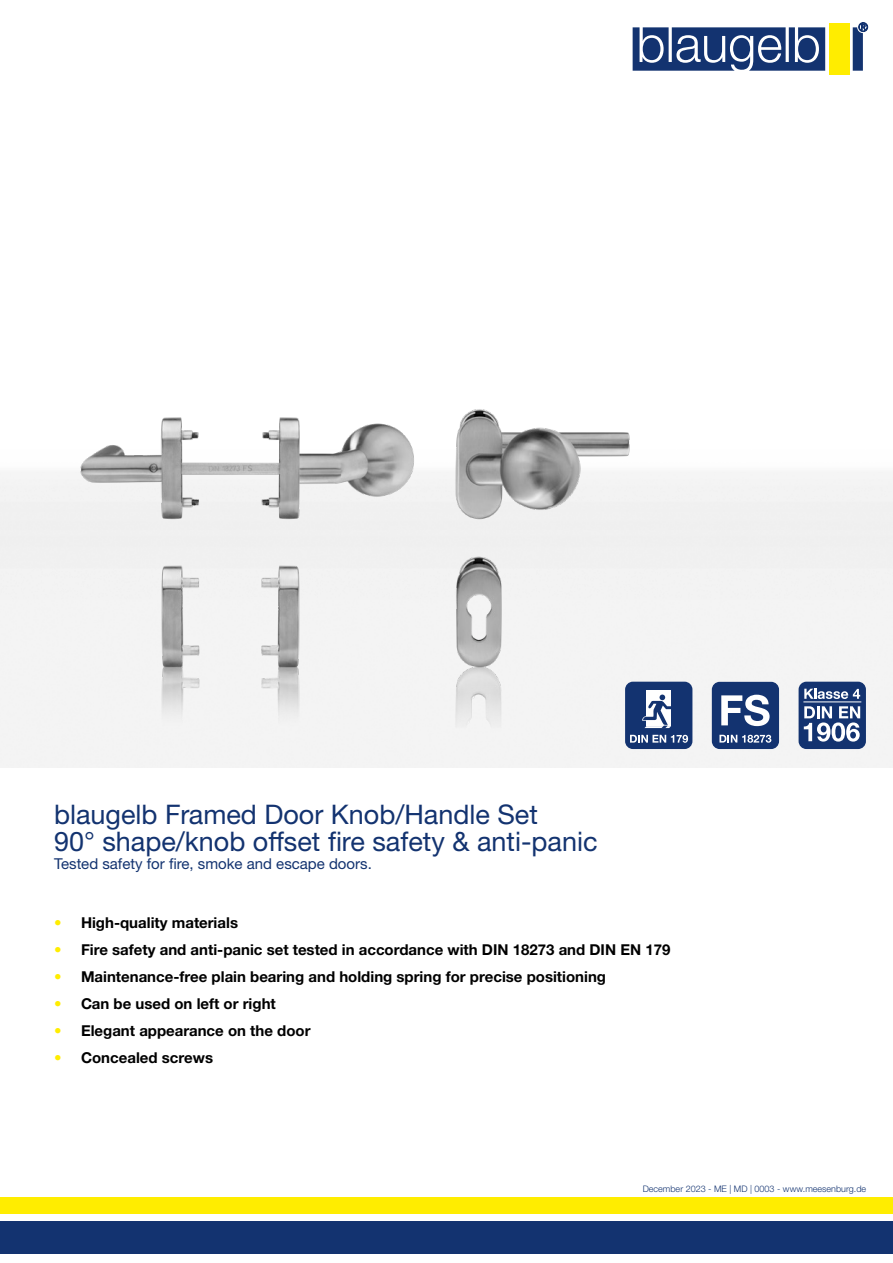
<style>
.page{position:relative;width:893px;height:1263px;background:#fff}
.page>*{position:absolute;margin:0;border:0;box-sizing:border-box;transform-origin:0 0}
.t1{font:27px/27px "Helvetica Neue World 55 Roman";color:#133370}
.t2{font:700 15px "Helvetica Neue World 75";color:#000}
.t3{font:15px "Helvetica Neue World 55 Roman";color:#133370}
.t4{font:9px "Helvetica Neue World 45 Lt";color:#133370}
.s1{color:#ffed00}
</style>
<div class="page">
<div style="left:0;top:472px;width:893px;height:295px;background:#f3f3f3"></div>
<img style="left:40px;top:409px;width:722px;height:358px">
<div style="left:0;top:1222px;width:893px;height:32px;background:#133370"></div>
<div style="left:0;top:1197px;width:893px;height:17px;background:#ffed00"></div>
<svg style="left:633px;top:22px;width:235px;height:49px"></svg>
<div style="left:829px;top:23px;width:20px;height:51px;background:#ffed00"></div>
<div style="left:625px;top:682px;width:67px;height:67px;background:#133370;border-radius:8px"></div>
<div style="left:646px;top:690px;width:25px;height:36px;background:#fff"></div>
<svg style="left:642px;top:694px;width:29px;height:34px"></svg>
<svg style="left:630px;top:735px;width:58px;height:8px"></svg>
<div style="left:712px;top:682px;width:67px;height:67px;background:#133370;border-radius:8px"></div>
<svg style="left:719px;top:735px;width:52px;height:8px"></svg>
<svg style="left:721px;top:695px;width:49px;height:31px"></svg>
<div style="left:799px;top:682px;width:67px;height:67px;background:#133370;border-radius:8px"></div>
<svg style="left:804px;top:689px;width:56px;height:10px"></svg>
<svg style="left:804px;top:706px;width:56px;height:36px"></svg>
<hr style="left:803px;top:702px;width:58px;height:1px;background:#fff">
<h1 class="t1" style="left:54px;top:801px;width:545px">blaugelb Framed Door Knob/Handle Set<br>90° shape/knob offset fire safety &amp; anti-panic</h1>
<p class="t3" style="left:54px;top:855px;width:319px">Tested safety for fire, smoke and escape doors.</p>
<p class="t2" style="left:54px;top:914px;width:186px"><span class="s1">•</span> High-quality materials</p>
<p class="t2" style="left:54px;top:941px;width:618px"><span class="s1">•</span> Fire safety and anti-panic set tested in accordance with DIN 18273 and DIN EN 179</p>
<p class="t2" style="left:54px;top:968px;width:554px"><span class="s1">•</span> Maintenance-free plain bearing and holding spring for precise positioning</p>
<p class="t2" style="left:54px;top:995px;width:223px"><span class="s1">•</span> Can be used on left or right</p>
<p class="t2" style="left:54px;top:1022px;width:258px"><span class="s1">•</span> Elegant appearance on the door</p>
<p class="t2" style="left:54px;top:1049px;width:161px"><span class="s1">•</span> Concealed screws</p>
<p class="t4" style="left:643px;top:1183px;width:225px">December 2023 - ME | MD | 0003 - www.meesenburg.de</p>
</div>
